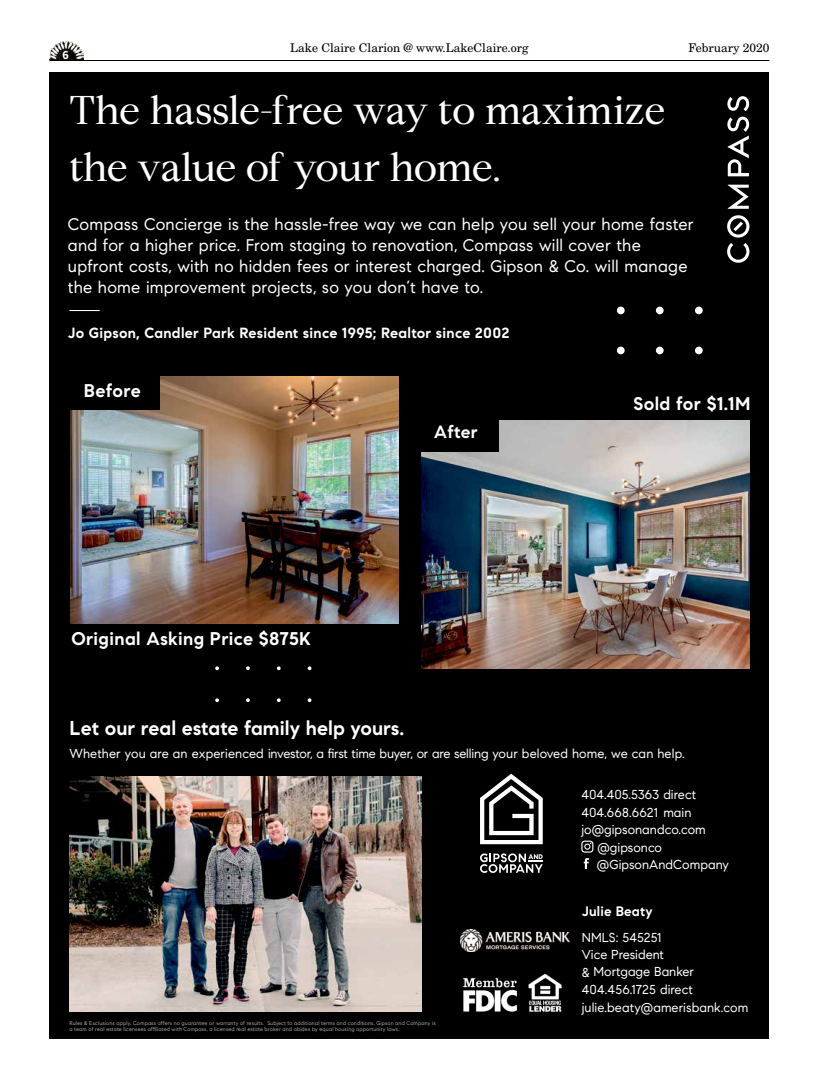
<style>
.page{position:relative;width:819px;height:1080px;background:#fff}
.page>*{position:absolute;margin:0;border:0;box-sizing:border-box;transform-origin:0 0}
.t1{font:39.9px/56.7px "Compass Serif";letter-spacing:-.005em;color:#fff}
.t2{font:700 19.9px "Compass Sans";letter-spacing:.005em;color:#fff}
.t3{font:700 18.3px "Compass Sans";letter-spacing:.02em;color:#fff}
.t4{font:700 17.7px "Compass Sans";letter-spacing:.02em;color:#fff}
.t5{font:16.8px/21px "Compass Sans";letter-spacing:.015em;color:#fff}
.t6{font:700 14.7px "Compass Sans";letter-spacing:.02em;color:#fff}
.t7{font:700 13.7px "Compass Sans";letter-spacing:.015em;color:#fff}
.t8{font:12.9px/17.1px "Compass Sans";letter-spacing:.005em;color:#fff}
.t9{font:12px "New Century Schlbk LT Std";color:#000}
.t10{font:700 12px "Proxima Nova Cond";color:#fff}
.t11{font:5.4px/6.3px "Compass Sans";letter-spacing:.03em;color:#afaba8}
</style>
<div class="page">
<hr style="left:50px;top:60px;width:720px;height:1px;background:#000">
<img style="left:50px;top:41px;width:33px;height:19px">
<div style="left:50px;top:72px;width:720px;height:966px;background:#000"></div>
<img style="left:69px;top:776px;width:352px;height:235px">
<svg style="left:581px;top:841px;width:12px;height:28px"></svg>
<svg style="left:480px;top:774px;width:63px;height:70px"></svg>
<svg style="left:480px;top:853px;width:63px;height:20px"></svg>
<svg style="left:728px;top:185px;width:21px;height:24px"></svg>
<svg style="left:727px;top:96px;width:22px;height:15px"></svg>
<svg style="left:727px;top:215px;width:22px;height:48px"></svg>
<svg style="left:727px;top:117px;width:22px;height:59px"></svg>
<img style="left:70px;top:376px;width:328px;height:248px">
<img style="left:421px;top:421px;width:328px;height:247px">
<div style="left:617px;top:307px;width:8px;height:7px;background:#fff;border-radius:50%"></div>
<div style="left:617px;top:347px;width:8px;height:7px;background:#fff;border-radius:50%"></div>
<div style="left:656px;top:307px;width:8px;height:7px;background:#fff;border-radius:50%"></div>
<div style="left:656px;top:347px;width:8px;height:7px;background:#fff;border-radius:50%"></div>
<div style="left:695px;top:307px;width:8px;height:7px;background:#fff;border-radius:50%"></div>
<div style="left:695px;top:347px;width:8px;height:7px;background:#fff;border-radius:50%"></div>
<img style="left:460px;top:929px;width:110px;height:22px">
<img style="left:463px;top:973px;width:99px;height:39px">
<hr style="left:69px;top:310px;width:31px;height:1px;background:#fff">
<div style="left:68px;top:374px;width:92px;height:35px;background:#000"></div>
<div style="left:413px;top:415px;width:86px;height:36px;background:#000"></div>
<svg style="left:246px;top:698px;width:4px;height:4px"></svg>
<svg style="left:246px;top:666px;width:4px;height:4px"></svg>
<svg style="left:215px;top:698px;width:4px;height:4px"></svg>
<svg style="left:215px;top:666px;width:4px;height:4px"></svg>
<svg style="left:277px;top:698px;width:4px;height:4px"></svg>
<svg style="left:277px;top:666px;width:4px;height:4px"></svg>
<svg style="left:308px;top:698px;width:3px;height:4px"></svg>
<svg style="left:308px;top:666px;width:3px;height:4px"></svg>
<p class="t10" style="left:63px;top:47px;width:8px">6</p>
<p class="t9" style="left:290px;top:40px;width:240px">Lake Claire Clarion @ www.LakeClaire.org</p>
<p class="t9" style="left:688px;top:40px;width:83px">February 2020</p>
<h1 class="t1" style="left:69px;top:81px;width:597px">The hassle-free way to maximize the value of your home.</h1>
<p class="t5" style="left:68px;top:214px;width:627px">Compass Concierge is the hassle-free way we can help you sell your home faster and for a higher price. From staging to renovation, Compass will cover the upfront costs, with no hidden fees or interest charged. Gipson &amp; Co. will manage the home improvement projects, so you don’t have to.</p>
<p class="t6" style="left:68px;top:324px;width:443px">Jo Gipson, Candler Park Resident since 1995; Realtor since 2002</p>
<h3 class="t3" style="left:84px;top:380px;width:58px">Before</h3>
<h3 class="t3" style="left:71px;top:627px;width:241px">Original Asking Price $875K</h3>
<h3 class="t4" style="left:434px;top:421px;width:45px">After</h3>
<h3 class="t3" style="left:634px;top:393px;width:118px">Sold for $1.1M</h3>
<h2 class="t2" style="left:70px;top:716px;width:336px">Let our real estate family help yours.</h2>
<p class="t8" style="left:70px;top:744px;width:617px">Whether you are an experienced investor, a first time buyer, or are selling your beloved home, we can help.</p>
<p class="t8" style="left:581px;top:786px;width:116px">404.405.5363 direct</p>
<p class="t8" style="left:581px;top:803px;width:112px">404.668.6621 main</p>
<p class="t8" style="left:581px;top:820px;width:126px">jo@gipsonandco.com</p>
<p class="t8" style="left:597px;top:838px;width:66px">@gipsonco</p>
<p class="t8" style="left:597px;top:856px;width:133px">@GipsonAndCompany</p>
<p class="t11" style="left:69px;top:1020px;width:368px">Rules &amp; Exclusions apply. Compass offers no guarantee or warranty of results. Subject to additional terms and conditions. Gipson and Company is a team of real estate licensees affiliated with Compass, a licensed real estate broker and abides by equal housing opportunity laws.</p>
<p class="t7" style="left:582px;top:903px;width:72px">Julie Beaty</p>
<p class="t8" style="left:582px;top:929px;width:114px">NMLS: 545251<br>Vice President<br>&amp; Mortgage Banker</p>
<p class="t8" style="left:582px;top:981px;width:168px;line-height:17.5px">404.456.1725 direct julie.beaty@amerisbank.com</p>
</div>
